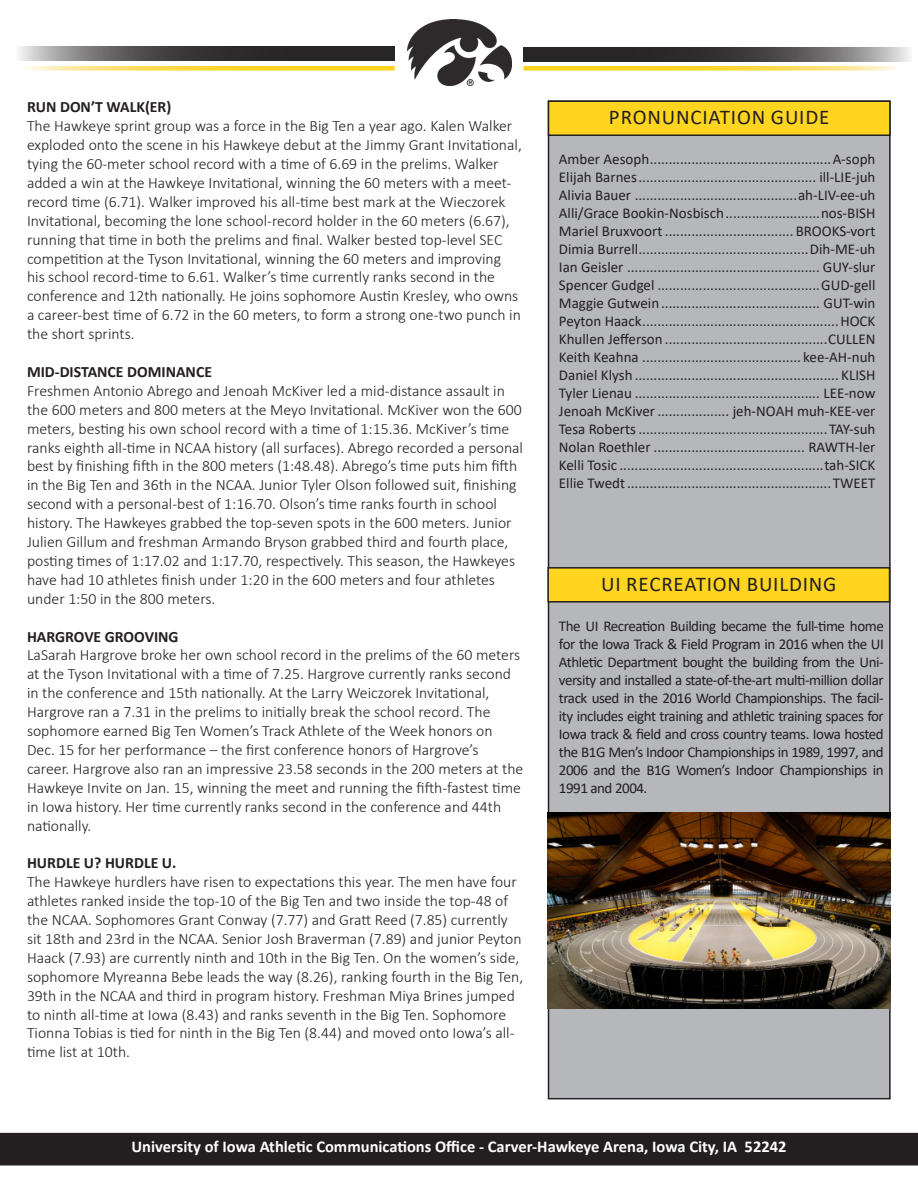
<style>
.page{position:relative;width:918px;height:1188px;background:#fff}
.page>*{position:absolute;margin:0;border:0;box-sizing:border-box;transform-origin:0 0}
.t1{font:21px "Calibri";letter-spacing:.04em;color:#231f20}
.t2{font:700 16.5px "Calibri";color:#fff}
.t3{font:300 15.75px/18.9px "Calibri";color:#231f20}
.t4{font:700 15.75px "Calibri";color:#231f20}
.Paragraph_Style_1{font:15px/18px "Calibri";color:#231f20;text-align:justify}
</style>
<div class="page">
<img style="left:408px;top:20px;width:104px;height:65px">
<svg style="left:523px;top:47px;width:388px;height:14px;background:#4f4d4e"></svg>
<svg style="left:18px;top:47px;width:377px;height:14px;background:#4f4d4e"></svg>
<div style="left:1px;top:1134px;width:916px;height:31px;background:#231f20"></div>
<div style="left:0;top:1133px;width:918px;height:33px;border:2px solid #231f20"></div>
<svg style="left:26px;top:66px;width:369px;height:5px;background:#fcde5d"></svg>
<svg style="left:523px;top:66px;width:373px;height:5px;background:#fcde59"></svg>
<div style="left:549px;top:101px;width:341px;height:998px;background:#b6b7bb"></div>
<img style="left:548px;top:813px;width:343px;height:195px">
<div style="left:549px;top:101px;width:341px;height:34px;background:#ffd520"></div>
<div style="left:548px;top:100px;width:343px;height:36px;border:2px solid #231f20"></div>
<div style="left:548px;top:568px;width:342px;height:34px;background:#ffd520"></div>
<div style="left:547px;top:567px;width:343px;height:36px;border:2px solid #231f20"></div>
<p class="t4" style="left:27px;top:96px;width:146px">RUN DON’T WALK(ER)</p>
<p class="t3" style="left:27px;top:116px;width:496px">The Hawkeye sprint group was a force in the Big Ten a year ago. Kalen Walker exploded onto the scene in his Hawkeye debut at the Jimmy Grant Invitational, tying the 60-meter school record with a time of 6.69 in the prelims. Walker added a win at the Hawkeye Invitational, winning the 60 meters with a meet&shy;record time (6.71). Walker improved his all-time best mark at the Wieczorek Invitational, becoming the lone school-record holder in the 60 meters (6.67), running that time in both the prelims and final. Walker bested top-level SEC competition at the Tyson Invitational, winning the 60 meters and improving his school record-time to 6.61. Walker’s time currently ranks second in the conference and 12th nationally. He joins sophomore Austin Kresley, who owns a career-best time of 6.72 in the 60 meters, to form a strong one-two punch in the short sprints.</p>
<p class="t4" style="left:27px;top:361px;width:187px">MID-DISTANCE DOMINANCE</p>
<p class="t3" style="left:27px;top:381px;width:498px">Freshmen Antonio Abrego and Jenoah McKiver led a mid-distance assault in the 600 meters and 800 meters at the Meyo Invitational. McKiver won the 600 meters, besting his own school record with a time of 1:15.36. McKiver’s time ranks eighth all-time in NCAA history (all surfaces). Abrego recorded a personal best by finishing fifth in the 800 meters (1:48.48). Abrego’s time puts him fifth in the Big Ten and 36th in the NCAA. Junior Tyler Olson followed suit, finishing second with a personal-best of 1:16.70. Olson’s time ranks fourth in school history. The Hawkeyes grabbed the top-seven spots in the 600 meters. Junior Julien Gillum and freshman Armando Bryson grabbed third and fourth place, posting times of 1:17.02 and 1:17.70, respectively. This season, the Hawkeyes have had 10 athletes finish under 1:20 in the 600 meters and four athletes under 1:50 in the 800 meters.</p>
<p class="t4" style="left:27px;top:625px;width:153px">HARGROVE GROOVING</p>
<p class="t3" style="left:27px;top:646px;width:498px">LaSarah Hargrove broke her own school record in the prelims of the 60 meters at the Tyson Invitational with a time of 7.25. Hargrove currently ranks second in the conference and 15th nationally. At the Larry Weiczorek Invitational, Hargrove ran a 7.31 in the prelims to initially break the school record. The sophomore earned Big Ten Women’s Track Athlete of the Week honors on Dec. 15 for her performance – the first conference honors of Hargrove’s career. Hargrove also ran an impressive 23.58 seconds in the 200 meters at the Hawkeye Invite on Jan. 15, winning the meet and running the fifth-fastest time in Iowa history. Her time currently ranks second in the conference and 44th nationally.</p>
<p class="t4" style="left:27px;top:852px;width:151px">HURDLE U? HURDLE U.</p>
<p class="t3" style="left:27px;top:872px;width:498px">The Hawkeye hurdlers have risen to expectations this year. The men have four athletes ranked inside the top-10 of the Big Ten and two inside the top-48 of the NCAA. Sophomores Grant Conway (7.77) and Gratt Reed (7.85) currently sit 18th and 23rd in the NCAA. Senior Josh Braverman (7.89) and junior Peyton Haack (7.93) are currently ninth and 10th in the Big Ten. On the women’s side, sophomore Myreanna Bebe leads the way (8.26), ranking fourth in the Big Ten, 39th in the NCAA and third in program history. Freshman Miya Brines jumped to ninth all-time at Iowa (8.43) and ranks seventh in the Big Ten. Sophomore Tionna Tobias is tied for ninth in the Big Ten (8.44) and moved onto Iowa’s all&shy;time list at 10th.</p>
<p class="t1" style="left:609px;top:103px;width:222px">PRONUNCIATION GUIDE</p>
<p class="Paragraph_Style_1" style="left:559px;top:150px;width:318px">Amber Aesoph................................................A-soph</p>
<p class="Paragraph_Style_1" style="left:559px;top:168px;width:318px">Elijah Barnes............................................... ill-LIE-juh</p>
<p class="Paragraph_Style_1" style="left:559px;top:186px;width:318px">Alivia Bauer ...........................................ah-LIV-ee-uh</p>
<p class="Paragraph_Style_1" style="left:559px;top:204px;width:318px">Alli/Grace Bookin-Nosbisch.........................nos-BISH</p>
<p class="Paragraph_Style_1" style="left:559px;top:222px;width:318px">Mariel Bruxvoort .................................. BROOKS-vort</p>
<p class="Paragraph_Style_1" style="left:559px;top:240px;width:318px">Dimia Burrell.............................................Dih-ME-uh</p>
<p class="Paragraph_Style_1" style="left:559px;top:258px;width:318px">Ian Geisler ................................................... GUY-slur</p>
<p class="Paragraph_Style_1" style="left:559px;top:276px;width:318px">Spencer Gudgel ...........................................GUD-gell</p>
<p class="Paragraph_Style_1" style="left:559px;top:294px;width:318px">Maggie Gutwein.......................................... GUT-win</p>
<p class="Paragraph_Style_1" style="left:559px;top:312px;width:318px">Peyton Haack....................................................HOCK</p>
<p class="Paragraph_Style_1" style="left:559px;top:330px;width:318px">Khullen Jefferson ...........................................CULLEN</p>
<p class="Paragraph_Style_1" style="left:559px;top:348px;width:318px">Keith Keahna .......................................... kee-AH-nuh</p>
<p class="Paragraph_Style_1" style="left:559px;top:366px;width:318px">Daniel Klysh ...................................................... KLISH</p>
<p class="Paragraph_Style_1" style="left:559px;top:384px;width:318px">Tyler Lienau ................................................. LEE-now</p>
<p class="Paragraph_Style_1" style="left:559px;top:402px;width:318px">Jenoah McKiver................... jeh-NOAH muh-KEE-ver</p>
<p class="Paragraph_Style_1" style="left:559px;top:420px;width:318px">Tesa Roberts ..................................................TAY-suh</p>
<p class="Paragraph_Style_1" style="left:559px;top:438px;width:318px">Nolan Roethler ........................................ RAWTH-ler</p>
<p class="Paragraph_Style_1" style="left:559px;top:456px;width:318px">Kelli Tosic ......................................................tah-SICK</p>
<p class="Paragraph_Style_1" style="left:559px;top:474px;width:318px">Ellie Twedt......................................................TWEET</p>
<p class="t1" style="left:601px;top:569px;width:237px">UI RECREATION BUILDING</p>
<p class="Paragraph_Style_1" style="left:559px;top:616px;width:326px">The UI Recreation Building became the full-time home for the Iowa Track &amp; Field Program in 2016 when the UI Athletic Department bought the building from the Uni&shy;versity and installed a state-of-the-art multi-million dollar track used in the 2016 World Championships. The facil&shy;ity includes eight training and athletic training spaces for Iowa track &amp; field and cross country teams. Iowa hosted the B1G Men’s Indoor Championships in 1989, 1997, and 2006 and the B1G Women’s Indoor Championships in 1991 and 2004.</p>
<p class="t2" style="left:132px;top:1135px;width:656px">University of Iowa Athletic Communications Office - Carver-Hawkeye Arena, Iowa City, IA 52242</p>
</div>
